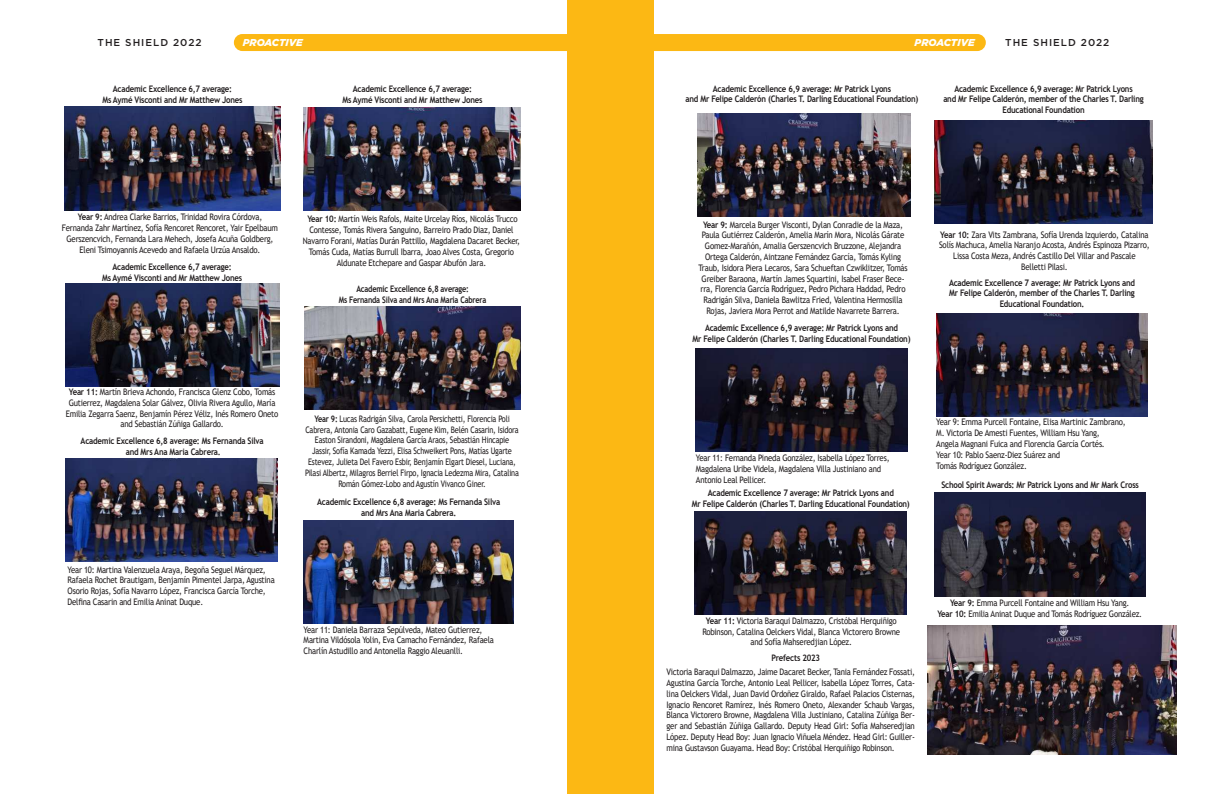
<style>
.page{position:relative;width:1219px;height:794px;background:#fff}
.page>*{position:absolute;margin:0;border:0;box-sizing:border-box;transform-origin:0 0}
.t1{font:500 10px "Gotham";letter-spacing:.1em;color:#231f20}
.t2{font:italic 900 10px "Gotham";color:#fff}
.t3{font:9px/10.8px "Trebuchet MS";letter-spacing:-.025em;color:#231f20;text-align:center;scale:.87 1}
.t4{font:700 9px/10.8px "Trebuchet MS";letter-spacing:-.025em;color:#231f20;text-align:center;scale:.87 1}
.t5{font:9px/10.8px "Trebuchet MS";letter-spacing:-.025em;color:#231f20;text-align:center;scale:.82 1}
.t6{font:700 9px/10.8px "Trebuchet MS";letter-spacing:-.025em;color:#231f20;text-align:center;scale:.82 1}
.s1{font-weight:700}
</style>
<div class="page">
<div style="left:234px;top:34px;width:752px;height:17px;background:#fcb814"></div>
<div style="left:567px;top:0;width:86px;height:794px;background:#fcb814"></div>
<img style="left:65px;top:283px;width:215px;height:103px">
<img style="left:305px;top:306px;width:216px;height:103px">
<img style="left:65px;top:107px;width:215px;height:103px">
<img style="left:304px;top:108px;width:217px;height:103px">
<img style="left:66px;top:458px;width:212px;height:103px">
<img style="left:304px;top:520px;width:209px;height:103px">
<img style="left:697px;top:113px;width:214px;height:103px">
<img style="left:935px;top:121px;width:218px;height:103px">
<img style="left:695px;top:348px;width:212px;height:103px">
<img style="left:936px;top:314px;width:212px;height:102px">
<img style="left:927px;top:626px;width:249px;height:128px">
<img style="left:694px;top:511px;width:212px;height:103px">
<img style="left:934px;top:493px;width:212px;height:103px">
<p class="t1" style="left:98px;top:38px;width:106px">THE SHIELD 2022</p>
<p class="t2" style="left:243px;top:38px;width:62px">PROACTIVE</p>
<p class="t2" style="left:915px;top:38px;width:62px">PROACTIVE</p>
<p class="t1" style="left:1005px;top:38px;width:106px">THE SHIELD 2022</p>
<p class="t4" style="left:102px;top:84px;width:163px">Academic Excellence 6,7 average:<br>Ms Aymé Visconti and Mr Matthew Jones</p>
<p class="t4" style="left:342px;top:84px;width:163px">Academic Excellence 6,7 average:<br>Ms Aymé Visconti and Mr Matthew Jones</p>
<p class="t3" style="left:62px;top:212px;width:250px"><span class="s1">Year 9:</span> Andrea Clarke Barrios, Trinidad Rovira Córdova, Fernanda Zahr Martínez, Sofía Rencoret Rencoret, Yair Epelbaum Gerszencvich, Fernanda Lara Mehech, Josefa Acuña Goldberg, Eleni Tsimoyannis Acevedo and Rafaela Urzúa Ansaldo.</p>
<p class="t4" style="left:102px;top:262px;width:163px">Academic Excellence 6,7 average:<br>Ms Aymé Visconti and Mr Matthew Jones</p>
<p class="t3" style="left:303px;top:214px;width:251px"><span class="s1">Year 10:</span> Martín Weis Rafols, Maite Urcelay Ríos, Nicolás Trucco Contesse, Tomás Rivera Sanguino, Barreiro Prado Diaz, Daniel Navarro Forani, Matías Durán Pattillo, Magdalena Dacaret Becker, Tomás Cuda, Matías Burrull Ibarra, Joao Alves Costa, Gregorio Aldunate Etchepare and Gaspar Abufón Jara.</p>
<p class="t6" style="left:339px;top:284px;width:181px">Academic Excellence 6,8 average:<br>Ms Fernanda Silva and Mrs Ana Maria Cabrera</p>
<p class="t3" style="left:66px;top:386px;width:246px"><span class="s1">Year 11:</span> Martín Brieva Achondo, Francisca Glenz Cobo, Tomás Gutierrez, Magdalena Solar Gálvez, Olivia Rivera Agullo, María Emilia Zegarra Saenz, Benjamín Pérez Véliz, Inés Romero Oneto and Sebastián Zúñiga Gallardo.</p>
<p class="t4" style="left:81px;top:436px;width:212px">Academic Excellence 6,8 average: Ms Fernanda Silva and Mrs Ana Maria Cabrera.</p>
<p class="t3" style="left:68px;top:564px;width:240px;text-align:left">Year 10: Martina Valenzuela Araya, Begoña Seguel Márquez, Rafaela Rochet Brautigam, Benjamín Pimentel Jarpa, Agustina Osorio Rojas, Sofía Navarro López, Francisca García Torche, Del昀椀na Casarin and Emilia Aninat Duque.</p>
<p class="t5" style="left:305px;top:414px;width:262px"><span class="s1">Year 9:</span> Lucas Radrigán Silva, Carola Persichetti, Florencia Poli Cabrera, Antonia Caro Gazabatt, Eugene Kim, Belén Casarin, Isidora Easton Sirandoni, Magdalena García Araos, Sebastián Hincapie Jassir, Sofía Kamada Yezzi, Elisa Schweikert Pons, Matías Ugarte Estevez, Julieta Del Favero Esbir, Benjamín Elgart Diesel, Luciana, Pilasi Albertz, Milagros Berriel Firpo, Ignacia Ledezma Mira, Catalina Román Gómez-Lobo and Agustín Vivanco Giner.</p>
<p class="t4" style="left:317px;top:497px;width:212px">Academic Excellence 6,8 average: Ms Fernanda Silva and Mrs Ana Maria Cabrera.</p>
<p class="t3" style="left:304px;top:624px;width:220px;text-align:left">Year 11: Daniela Barraza Sepúlveda, Mateo Gutierrez,<br>Martina Vildósola Yolin, Eva Camacho Fernández, Rafaela<br>Charlín Astudillo and Antonella Raggio Aleuanlli.</p>
<p class="t4" style="left:685px;top:84px;width:269px">Academic Excellence 6,9 average: Mr Patrick Lyons<br>and Mr Felipe Calderón (Charles T. Darling Educational Foundation)</p>
<p class="t4" style="left:943px;top:84px;width:232px">Academic Excellence 6,9 average: Mr Patrick Lyons<br>and Mr Felipe Calderón, member of the Charles T. Darling<br>Educational Foundation</p>
<p class="t3" style="left:698px;top:219px;width:242px"><span class="s1">Year 9:</span> Marcela Burger Visconti, Dylan Conradie de la Maza, Paula Gutiérrez Calderón, Amelia Marín Mora, Nicolás Gárate Gomez-Marañón, Amalia Gerszencvich Bruzzone, Alejandra Ortega Calderón, Aintzane Fernández García, Tomás Kyling Traub, Isidora Piera Lecaros, Sara Schueftan Czwiklitzer, Tomás Greiber Baraona, Martín James Squartini, Isabel Fraser Bece&shy;rra, Florencia García Rodríguez, Pedro Pichara Haddad, Pedro Radrigán Silva, Daniela Bawlitza Fried, Valentina Hermosilla Rojas, Javiera Mora Perrot and Matilde Navarrete Barrera.</p>
<p class="t3" style="left:939px;top:229px;width:244px"><span class="s1">Year 10:</span> Zara Vits Zambrana, Sofía Urenda Izquierdo, Catalina Solís Machuca, Amelia Naranjo Acosta, Andrés Espinoza Pizarro, Lissa Costa Meza, Andrés Castillo Del Villar and Pascale<br>Belletti Pilasi.</p>
<p class="t4" style="left:949px;top:278px;width:215px">Academic Excellence 7 average: Mr Patrick Lyons and<br>Mr Felipe Calderón, member of the Charles T. Darling<br>Educational Foundation.</p>
<p class="t4" style="left:693px;top:323px;width:252px">Academic Excellence 6,9 average: Mr Patrick Lyons and<br>Mr Felipe Calderón (Charles T. Darling Educational Foundation)</p>
<p class="t3" style="left:696px;top:452px;width:224px;text-align:left">Year 11: Fernanda Pineda González, Isabella López Torres,<br>Magdalena Uribe Videla, Magdalena Villa Justiniano and<br>Antonio Leal Pellicer.</p>
<p class="t4" style="left:692px;top:488px;width:252px">Academic Excellence 7 average: Mr Patrick Lyons and<br>Mr Felipe Calderón (Charles T. Darling Educational Foundation)</p>
<p class="t3" style="left:936px;top:417px;width:219px;text-align:left">Year 9: Emma Purcell Fontaine, Elisa Martinic Zambrano, M. Victoria De Amesti Fuentes, William Hsu Yang,<br>Angela Magnani Fuica and Florencia García Cortés.<br>Year 10: Pablo Saenz-Diez Suárez and<br>Tomás Rodríguez González.</p>
<p class="t4" style="left:941px;top:479px;width:229px">School Spirit Awards: Mr Patrick Lyons and Mr Mark Cross</p>
<p class="t3" style="left:702px;top:615px;width:229px"><span class="s1">Year 11:</span> Victoria Baraqui Dalmazzo, Cristóbal Herquiñigo<br>Robinson, Catalina Oelckers Vidal, Blanca Victorero Browne and Sofía Mahseredjian López.</p>
<p class="t4" style="left:771px;top:653px;width:57px">Prefects 2023</p>
<p class="t3" style="left:666px;top:666px;width:287px;text-align:justify">Victoria Baraqui Dalmazzo, Jaime Dacaret Becker, Tania Fernández Fossati, Agustina García Torche, Antonio Leal Pellicer, Isabella López Torres, Cata&shy;lina Oelckers Vidal, Juan David Ordoñez Giraldo, Rafael Palacios Cisternas, Ignacio Rencoret Ramírez, Inés Romero Oneto, Alexander Schaub Vargas, Blanca Victorero Browne, Magdalena Villa Justiniano, Catalina Zúñiga Ber&shy;ger and Sebastián Zúñiga Gallardo. Deputy Head Girl: Sofía Mahseredjian López. Deputy Head Boy: Juan Ignacio Viñuela Méndez. Head Girl: Guiller&shy;mina Gustavson Guayama. Head Boy: Cristóbal Herquiñigo Robinson.</p>
<p class="t3" style="left:937px;top:597px;width:237px"><span class="s1">Year 9:</span> Emma Purcell Fontaine and William Hsu Yang.<br><span class="s1">Year 10:</span> Emilia Aninat Duque and Tomás Rodríguez González.</p>
</div>
